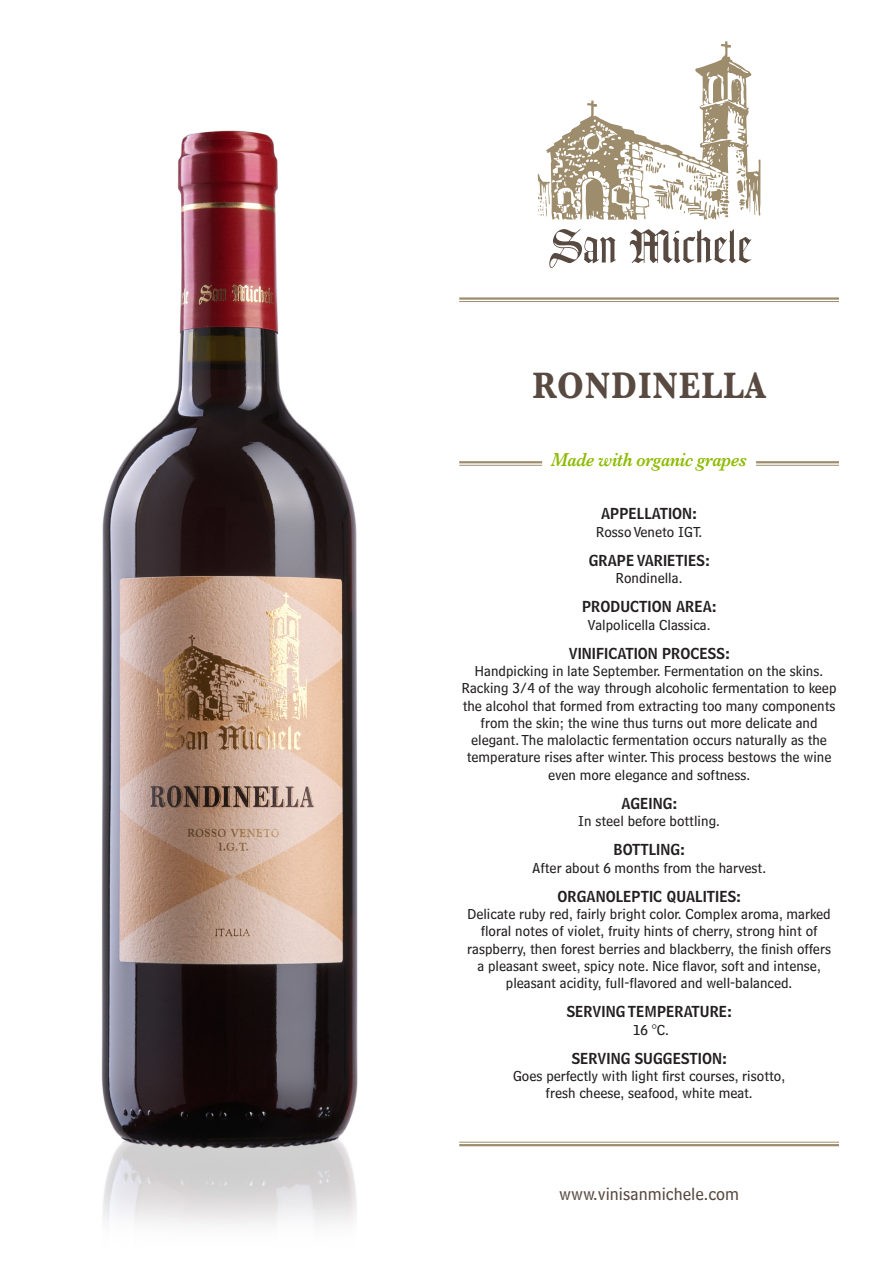
<style>
.page{position:relative;width:893px;height:1263px;background:#fff}
.page>*{position:absolute;margin:0;border:0;box-sizing:border-box;transform-origin:0 0}
.t1{font:700 38.1px "Baskerville";letter-spacing:.04em;color:#594a41;scale:.84 1}
.t2{font:italic 600 19.5px "Baskerville";letter-spacing:-.02em;color:#8dbb00;scale:.9 1}
.t3{font:18px "Bell Centennial Std Sub Capt";color:#594a41}
.t4{font:15px/17.2px "Bell Centennial Std Sub Capt";color:#231f20;text-align:center}
.t5{font:15px "Bell Centennial Std Name Num";color:#231f20}
</style>
<div class="page">
<svg style="left:537px;top:41px;width:223px;height:179px"></svg>
<svg style="left:549px;top:229px;width:67px;height:39px"></svg>
<svg style="left:630px;top:229px;width:121px;height:34px"></svg>
<hr style="left:459px;top:1144px;width:380px;height:2px;background:#9e8d6d">
<hr style="left:459px;top:1142px;width:380px;height:1px;background:#9e8d6d">
<hr style="left:459px;top:297px;width:380px;height:3px;background:#9e8d6d">
<hr style="left:459px;top:301px;width:380px;height:1px;background:#9e8d6d">
<img style="left:101px;top:130px;width:257px;height:1095px">
<hr style="left:459px;top:465px;width:83px;height:1px;background:#9e8d6d">
<hr style="left:459px;top:461px;width:83px;height:2px;background:#9e8d6d">
<hr style="left:756px;top:465px;width:83px;height:1px;background:#9e8d6d">
<hr style="left:756px;top:461px;width:83px;height:2px;background:#9e8d6d">
<p class="t1" style="left:533px;top:359px;width:278px">RONDINELLA</p>
<p class="t2" style="left:551px;top:447px;width:219px">Made with organic grapes</p>
<p class="t5" style="left:601px;top:504px;width:98px">APPELLATION:</p>
<p class="t4" style="left:596px;top:523px;width:108px">Rosso Veneto IGT.</p>
<p class="t5" style="left:589px;top:551px;width:123px">GRAPE VARIETIES:</p>
<p class="t4" style="left:616px;top:569px;width:68px">Rondinella.</p>
<p class="t5" style="left:582px;top:597px;width:136px">PRODUCTION AREA:</p>
<p class="t4" style="left:588px;top:616px;width:124px">Valpolicella Classica.</p>
<p class="t5" style="left:569px;top:644px;width:163px">VINIFICATION PROCESS:</p>
<p class="t4" style="left:475px;top:662px;width:350px">Handpicking in late September. Fermentation on the skins.</p>
<p class="t4" style="left:462px;top:679px;width:376px">Racking 3/4 of the way through alcoholic fermentation to keep the alcohol that formed from extracting too many components from the skin; the wine thus turns out more delicate and elegant. The malolactic fermentation occurs naturally as the temperature rises after winter. This process bestows the wine even more elegance and softness.</p>
<p class="t5" style="left:621px;top:794px;width:58px">AGEING:</p>
<p class="t4" style="left:578px;top:812px;width:143px">In steel before bottling.</p>
<p class="t5" style="left:614px;top:840px;width:73px">BOTTLING:</p>
<p class="t4" style="left:532px;top:859px;width:236px">After about 6 months from the harvest.</p>
<p class="t5" style="left:558px;top:887px;width:185px">ORGANOLEPTIC QUALITIES:</p>
<p class="t4" style="left:467px;top:905px;width:365px">Delicate ruby red, fairly bright color. Complex aroma, marked floral notes of violet, fruity hints of cherry, strong hint of raspberry, then forest berries and blackberry, the finish offers a pleasant sweet, spicy note. Nice flavor, soft and intense, pleasant acidity, full-flavored and well-balanced.</p>
<p class="t5" style="left:567px;top:1002px;width:167px">SERVING TEMPERATURE:</p>
<p class="t4" style="left:633px;top:1021px;width:37px">16 °C.</p>
<p class="t5" style="left:572px;top:1049px;width:157px">SERVING SUGGESTION:</p>
<p class="t4" style="left:513px;top:1067px;width:274px">Goes perfectly with light first courses, risotto,</p>
<p class="t4" style="left:546px;top:1084px;width:208px">fresh cheese, seafood, white meat.</p>
<p class="t3" style="left:559px;top:1183px;width:182px">www.vinisanmichele.com</p>
</div>
